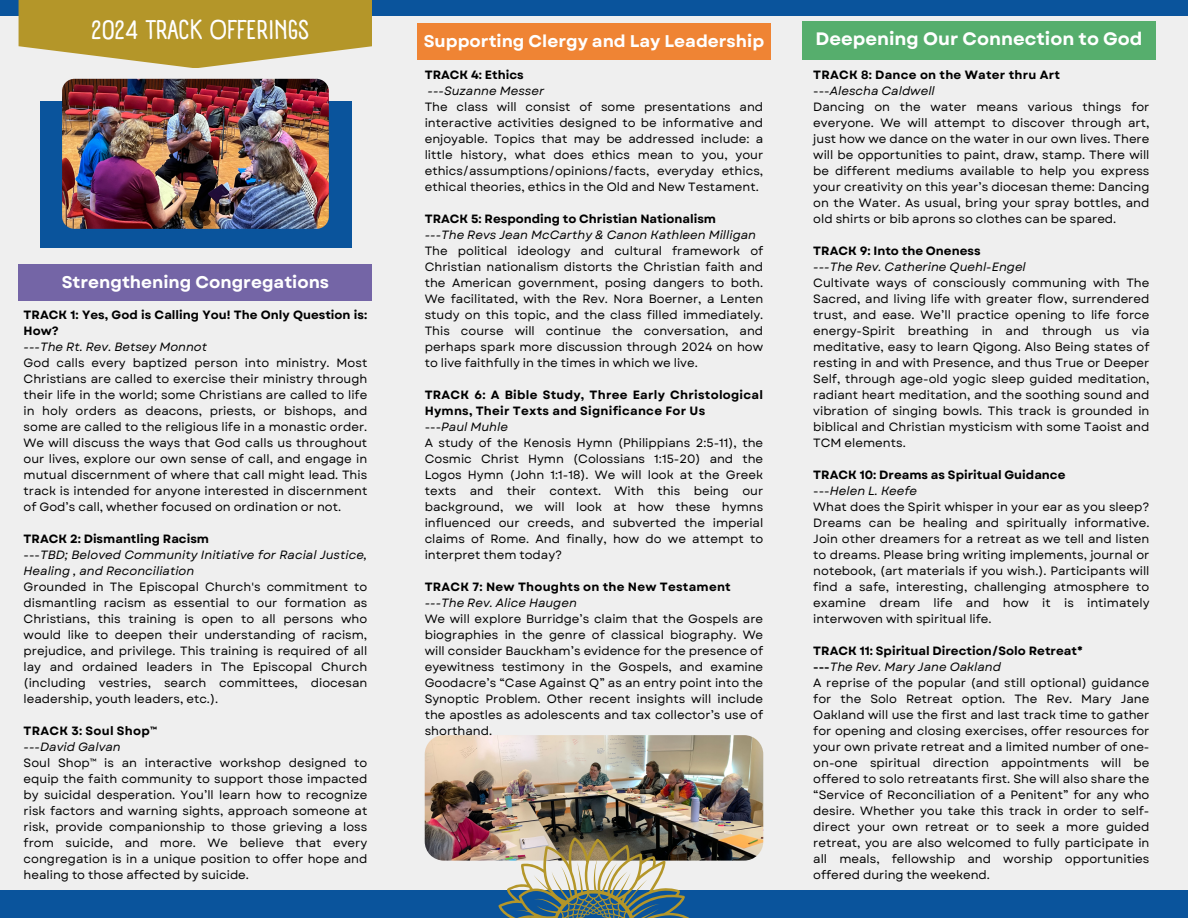
<style>
.page{position:relative;width:1188px;height:918px;background:#efefef}
.page>*{position:absolute;margin:0;border:0;box-sizing:border-box;transform-origin:0 0}
.t1{font:700 26.4px "A Day Without Sun Text";color:#fff}
.t2{font:700 18px "Garet";color:#fff}
.t3{font:700 16.95px "Garet";color:#fff}
.t4{font:12px/16px "Garet";color:#000;text-align:justify}
.t5{font:italic 12px/16px "Garet";color:#000}
.t6{font:700 12px/16px "Garet";color:#000}
.t7{font:700 12px/16px "Garet";letter-spacing:.02em;color:#000}
.s1{font-style:normal}
.s2{font-weight:700;font-style:normal}
</style>
<div class="page">
<div style="left:0;top:890px;width:1188px;height:28px;background:#0a549c"></div>
<div style="left:19px;top:265px;width:353px;height:36px;background:#7465a6"></div>
<div style="left:417px;top:23px;width:354px;height:36px;background:#ef8434"></div>
<div style="left:802px;top:21px;width:354px;height:38px;background:#56ae6d"></div>
<div style="left:40px;top:101px;width:311px;height:146px;background:#0a549c"></div>
<img style="left:62px;top:79px;width:267px;height:150px;border-radius:12px">
<div style="left:0;top:0;width:1188px;height:15px;background:#0a549c"></div>
<svg style="left:19px;top:0;width:353px;height:68px;fill:#b49629"></svg>
<img style="left:425px;top:735px;width:338px;height:126px">
<svg style="left:496px;top:837px;width:196px;height:81px"></svg>
<p class="t1" style="left:91px;top:14px;width:219px">2024 TRACK OFFERINGS</p>
<h1 class="t3" style="left:62px;top:270px;width:269px">Strengthening Congregations</h1>
<p class="t6" style="left:24px;top:307px;width:345px">TRACK 1: Yes, God is Calling You! The Only Question is:<br>How?</p>
<p class="t5" style="left:24px;top:339px;width:185px">---The Rt. Rev. Betsey Monnot</p>
<p class="t4" style="left:24px;top:355px;width:345px">God calls every baptized person into ministry. Most Christians are called to exercise their ministry through their life in the world; some Christians are called to life in holy orders as deacons, priests, or bishops, and some are called to the religious life in a monastic order.<br>We will discuss the ways that God calls us throughout our lives, explore our own sense of call, and engage in mutual discernment of where that call might lead. This track is intended for anyone interested in discernment of God’s call, whether focused on ordination or not.</p>
<p class="t6" style="left:24px;top:531px;width:187px">TRACK 2: Dismantling Racism</p>
<p class="t5" style="left:24px;top:547px;width:345px"><span class="s1">---</span>TBD; Beloved Community Initiative for Racial Justice,<br>Healing , and Reconciliation</p>
<p class="t4" style="left:24px;top:579px;width:345px">Grounded in The Episcopal Church's commitment to dismantling racism as essential to our formation as Christians, this training is open to all persons who would like to deepen their understanding of racism, prejudice, and privilege. This training is required of all lay and ordained leaders in The Episcopal Church (including vestries, search committees, diocesan leadership, youth leaders, etc.).</p>
<p class="t7" style="left:24px;top:723px;width:135px">TRACK 3: Soul Shop™</p>
<p class="t5" style="left:24px;top:739px;width:99px">---David Galvan</p>
<p class="t4" style="left:24px;top:755px;width:345px">Soul Shop™ is an interactive workshop designed to equip the faith community to support those impacted by suicidal desperation. You’ll learn how to recognize risk factors and warning sights, approach someone at risk, provide companionship to those grieving a loss from suicide, and more. We believe that every congregation is in a unique position to offer hope and healing to those affected by suicide.</p>
<h2 class="t3" style="left:424px;top:28px;width:342px">Supporting Clergy and Lay Leadership</h2>
<h2 class="t2" style="left:816px;top:25px;width:328px">Deepening Our Connection to God</h2>
<p class="t6" style="left:425px;top:67px;width:101px">TRACK 4: Ethics</p>
<p class="t5" style="left:428px;top:83px;width:118px">---Suzanne Messer</p>
<p class="t4" style="left:425px;top:99px;width:340px">The class will consist of some presentations and interactive activities designed to be informative and enjoyable. Topics that may be addressed include: a little history, what does ethics mean to you, your ethics/assumptions/opinions/facts, everyday ethics, ethical theories, ethics in the Old and New Testament.</p>
<p class="t6" style="left:425px;top:211px;width:293px">TRACK 5: Responding to Christian Nationalism</p>
<p class="t5" style="left:425px;top:227px;width:333px">---The Revs Jean McCarthy &amp; Canon Kathleen Milligan</p>
<p class="t4" style="left:425px;top:243px;width:340px">The political ideology and cultural framework of Christian nationalism distorts the Christian faith and the American government, posing dangers to both.<br>We facilitated, with the Rev. Nora Boerner, a Lenten study on this topic, and the class filled immediately.<br>This course will continue the conversation, and perhaps spark more discussion through 2024 on how to live faithfully in the times in which we live.</p>
<p class="t7" style="left:425px;top:387px;width:340px">TRACK 6: A Bible Study, Three Early Christological<br>Hymns, Their Texts and Significance For Us</p>
<p class="t5" style="left:425px;top:419px;width:85px"><span class="s1">---</span>Paul Muhle</p>
<p class="t4" style="left:425px;top:435px;width:340px">A study of the Kenosis Hymn (Philippians 2:5-11), the Cosmic Christ Hymn (Colossians 1:15-20) and the Logos Hymn (John 1:1-18). We will look at the Greek texts and their context. With this being our background, we will look at how these hymns influenced our creeds, and subverted the imperial claims of Rome. And finally, how do we attempt to interpret them today?</p>
<p class="t7" style="left:425px;top:579px;width:308px">TRACK 7: New Thoughts on the New Testament</p>
<p class="t5" style="left:425px;top:595px;width:154px">---The Rev. Alice Haugen</p>
<p class="t4" style="left:425px;top:611px;width:340px">We will explore Burridge’s claim that the Gospels are biographies in the genre of classical biography. We will consider Bauckham’s evidence for the presence of eyewitness testimony in the Gospels, and examine Goodacre’s “Case Against Q” as an entry point into the Synoptic Problem. Other recent insights will include the apostles as adolescents and tax collector’s use of shorthand.</p>
<p class="t7" style="left:813px;top:67px;width:248px">TRACK 8: Dance on the Water thru Art</p>
<p class="t5" style="left:813px;top:83px;width:123px"><span class="s1">---</span>Alescha Caldwell</p>
<p class="t4" style="left:813px;top:99px;width:338px">Dancing on the water means various things for everyone. We will attempt to discover through art, just how we dance on the water in our own lives. There will be opportunities to paint, draw, stamp. There will be different mediums available to help you express your creativity on this year’s diocesan theme: Dancing on the Water. As usual, bring your spray bottles, and old shirts or bib aprons so clothes can be spared.</p>
<h2 class="t6" style="left:813px;top:243px;width:169px">TRACK 9: Into the Oneness</h2>
<p class="t5" style="left:813px;top:259px;width:214px">---The Rev. Catherine Quehl-Engel</p>
<p class="t4" style="left:813px;top:275px;width:338px">Cultivate ways of consciously communing with The Sacred, and living life with greater flow, surrendered trust, and ease. We’ll practice opening to life force energy-Spirit breathing in and through us via meditative, easy to learn Qigong. Also Being states of resting in and with Presence, and thus True or Deeper Self, through age-old yogic sleep guided meditation, radiant heart meditation, and the soothing sound and vibration of singing bowls. This track is grounded in biblical and Christian mysticism with some Taoist and TCM elements.</p>
<p class="t6" style="left:813px;top:467px;width:254px">TRACK 10: Dreams as Spiritual Guidance</p>
<p class="t5" style="left:813px;top:483px;width:105px"><span class="s1">---</span>Helen L. Keefe</p>
<p class="t4" style="left:813px;top:499px;width:338px">What does the Spirit whisper in your ear as you sleep?<br>Dreams can be healing and spiritually informative.<br>Join other dreamers for a retreat as we tell and listen to dreams. Please bring writing implements, journal or notebook, (art materials if you wish.). Participants will find a safe, interesting, challenging atmosphere to examine dream life and how it is intimately interwoven with spiritual life.</p>
<p class="t6" style="left:813px;top:643px;width:271px">TRACK 11: Spiritual Direction/Solo Retreat*</p>
<p class="t5" style="left:813px;top:659px;width:189px"><span class="s2">---</span>The Rev. Mary Jane Oakland</p>
<p class="t4" style="left:813px;top:675px;width:338px">A reprise of the popular (and still optional) guidance for the Solo Retreat option. The Rev. Mary Jane Oakland will use the first and last track time to gather for opening and closing exercises, offer resources for your own private retreat and a limited number of one&shy;on-one spiritual direction appointments will be offered to solo retreatants first. She will also share the “Service of Reconciliation of a Penitent” for any who desire. Whether you take this track in order to self&shy;direct your own retreat or to seek a more guided retreat, you are also welcomed to fully participate in all meals, fellowship and worship opportunities offered during the weekend.</p>
</div>
